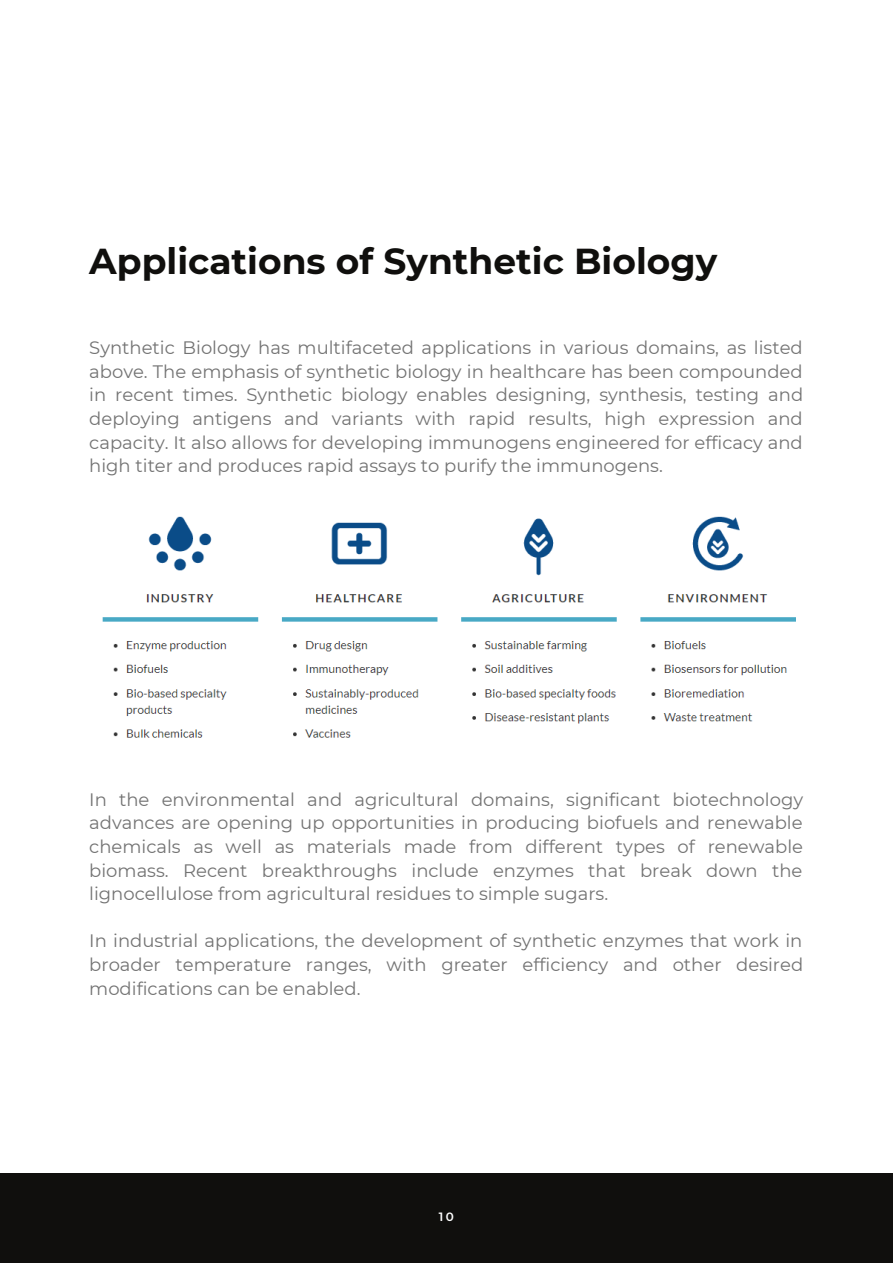
<style>
.page{position:relative;width:893px;height:1264px;background:#fff}
.page>*{position:absolute;margin:0;border:0;box-sizing:border-box;transform-origin:0 0}
.t1{font:700 36px "Montserrat";color:#100f0d}
.t2{font:18px/23.5px "Montserrat";color:#737373;text-align:justify}
.t3{font:600 12px "Montserrat";color:#fff}
</style>
<div class="page">
<div style="left:0;top:1173px;width:892px;height:89px;background:#100f0d"></div>
<img style="left:102px;top:516px;width:693px;height:222px">
<h1 class="t1" style="left:89px;top:239px;width:629px">Applications of Synthetic Biology</h1>
<p class="t2" style="left:89px;top:336px;width:715px">Synthetic Biology has multifaceted applications in various domains, as listed above. The emphasis of synthetic biology in healthcare has been compounded in recent times. Synthetic biology enables designing, synthesis, testing and deploying antigens and variants with rapid results, high expression and capacity. It also allows for developing immunogens engineered for efficacy and high titer and produces rapid assays to purify the immunogens.</p>
<p class="t2" style="left:89px;top:787px;width:715px">In the environmental and agricultural domains, significant biotechnology advances are opening up opportunities in producing biofuels and renewable chemicals as well as materials made from different types of renewable biomass. Recent breakthroughs include enzymes that break down the lignocellulose from agricultural residues to simple sugars.</p>
<p class="t2" style="left:89px;top:929px;width:715px">In industrial applications, the development of synthetic enzymes that work in broader temperature ranges, with greater efficiency and other desired modifications can be enabled.</p>
<p class="t3" style="left:439px;top:1208px;width:17px">10</p>
</div>
